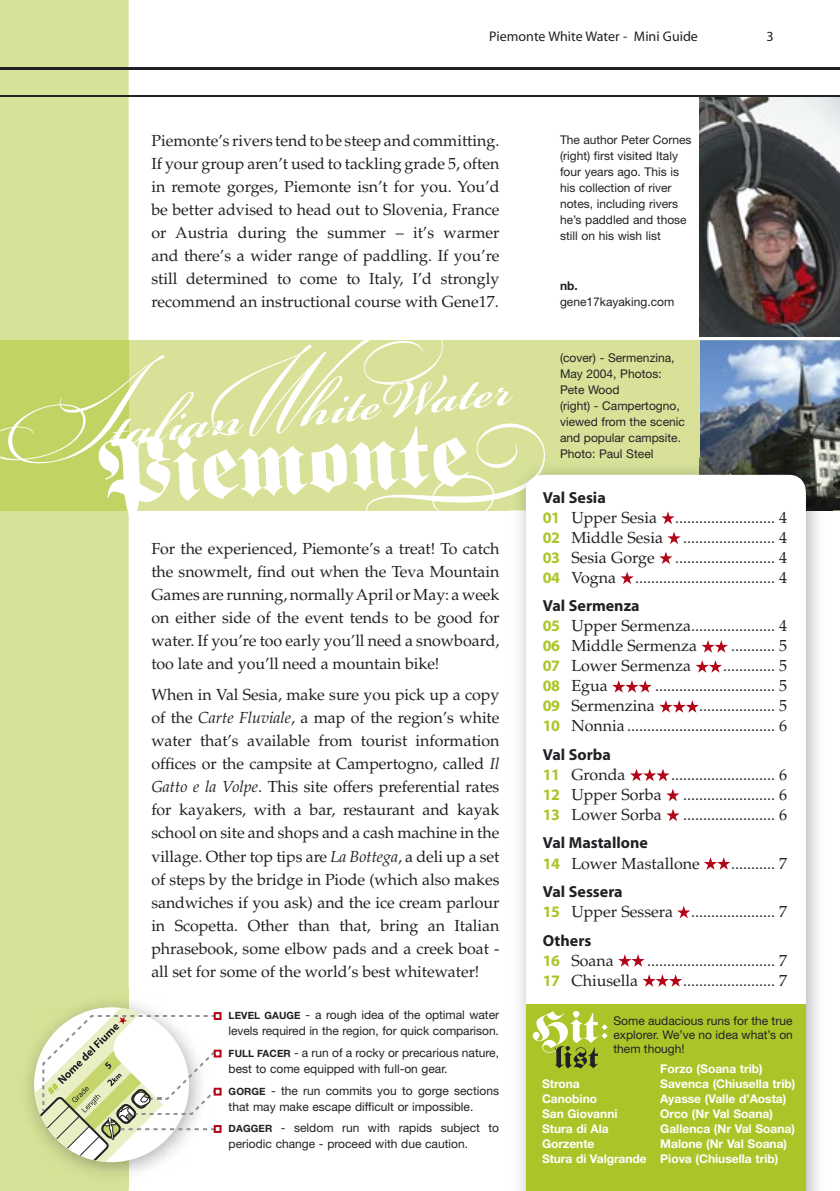
<style>
.page{position:relative;width:840px;height:1191px;background:#fff}
.page>*{position:absolute;margin:0;border:0;box-sizing:border-box;transform-origin:0 0}
.t1{font:16px/23px "Palatino";color:#212125;text-align:justify}
.t2{font:700 16px "Myriad";color:#212125}
.t3{font:14px "Myriad";color:#212125}
.t4{font:12px/16px "Helvetica Neue";color:#212125}
.t5{font:700 12px/15px "Helvetica Neue";color:#fff}
.t6{font:700 12px "Helvetica Neue";color:#212125}
.s1{font-style:italic}
.s2{font-weight:700;font-size:10px}
.s3{font-family:"Myriad";font-weight:700;color:#adc429}
</style>
<div class="page">
<div style="left:0;top:340px;width:839px;height:170px;background:#d8e197"></div>
<img style="left:699px;top:97px;width:140px;height:239px">
<img style="left:700px;top:340px;width:139px;height:170px">
<div style="left:0;top:0;width:129px;height:1191px;background:#d7e197"></div>
<div style="left:0;top:340px;width:129px;height:170px;background:#c2d263"></div>
<img style="left:520px;top:457px;width:311px;height:734px">
<img style="left:699px;top:457px;width:132px;height:53px">
<img style="left:560px;top:457px;width:92px;height:1px">
<svg style="left:525px;top:475px;width:280px;height:528px"></svg>
<svg style="left:661px;top:511px;width:13px;height:13px"></svg>
<svg style="left:667px;top:531px;width:13px;height:13px"></svg>
<svg style="left:659px;top:551px;width:13px;height:13px"></svg>
<svg style="left:620px;top:571px;width:13px;height:13px"></svg>
<svg style="left:701px;top:640px;width:26px;height:12px"></svg>
<svg style="left:695px;top:660px;width:26px;height:12px"></svg>
<svg style="left:611px;top:680px;width:40px;height:12px"></svg>
<svg style="left:659px;top:700px;width:39px;height:12px"></svg>
<svg style="left:629px;top:768px;width:40px;height:13px"></svg>
<svg style="left:665px;top:788px;width:14px;height:13px"></svg>
<svg style="left:666px;top:808px;width:13px;height:13px"></svg>
<svg style="left:703px;top:857px;width:27px;height:12px"></svg>
<svg style="left:676px;top:905px;width:14px;height:13px"></svg>
<svg style="left:618px;top:954px;width:26px;height:12px"></svg>
<svg style="left:642px;top:974px;width:39px;height:12px"></svg>
<svg style="left:99px;top:423px;width:446px;height:109px"></svg>
<svg style="left:0;top:320px;width:513px;height:144px"></svg>
<hr style="left:0;top:67px;width:839px;height:2px;background:#212125">
<hr style="left:0;top:96px;width:839px;height:1px;background:#212125">
<img style="left:15px;top:988px;width:130px;height:199px">
<svg style="left:26px;top:999px;width:195px;height:170px"></svg>
<div style="left:525px;top:1003px;width:280px;height:188px;background:#adc429"></div>
<svg style="left:532px;top:1011px;width:75px;height:57px"></svg>
<p class="t3" style="left:489px;top:29px;width:210px">Piemonte White Water - Mini Guide</p>
<p class="t3" style="left:766px;top:29px;width:9px">3</p>
<p class="t1" style="left:151px;top:129px;width:349px">Piemonte’s rivers tend to be steep and committing.<br>If your group aren’t used to tackling grade 5, often in remote gorges, Piemonte isn’t for you. You’d be better advised to head out to Slovenia, France or Austria during the summer – it’s warmer and there’s a wider range of paddling. If you’re still determined to come to Italy, I’d strongly recommend an instructional course with Gene17.</p>
<p class="t1" style="left:151px;top:537px;width:349px">For the experienced, Piemonte’s a treat! To catch the snowmelt, find out when the Teva Mountain Games are running, normally April or May: a week on either side of the event tends to be good for water. If you’re too early you’ll need a snowboard, too late and you’ll need a mountain bike!</p>
<p class="t1" style="left:151px;top:684px;width:349px">When in Val Sesia, make sure you pick up a copy of the <span class="s1">Carte Fluviale</span>, a map of the region’s white water that’s available from tourist information offices or the campsite at Campertogno, called <span class="s1">Il Gatto e la Volpe</span>. This site offers preferential rates for kayakers, with a bar, restaurant and kayak school on site and shops and a cash machine in the village. Other top tips are <span class="s1">La Bottega</span>, a deli up a set of steps by the bridge in Piode (which also makes sandwiches if you ask) and the ice cream parlour in Scopetta. Other than that, bring an Italian phrasebook, some elbow pads and a creek boat - all set for some of the world’s best whitewater!</p>
<p class="t4" style="left:228px;top:1007px;width:272px"><span class="s2">LEVEL GAUGE</span> - a rough idea of the optimal water levels required in the region, for quick comparison.</p>
<p class="t4" style="left:228px;top:1044px;width:272px"><span class="s2">FULL FACER</span> - a run of a rocky or precarious nature, best to come equipped with full-on gear.</p>
<p class="t4" style="left:228px;top:1082px;width:272px"><span class="s2">GORGE</span> - the run commits you to gorge sections that may make escape difficult or impossible.</p>
<p class="t4" style="left:228px;top:1120px;width:272px"><span class="s2">DAGGER</span> - seldom run with rapids subject to periodic change - proceed with due caution.</p>
<p class="t4" style="left:559px;top:131px;width:133px">The author Peter Cornes (right) first visited Italy four years ago. This is his collection of river notes, including rivers he’s paddled and those still on his wish list</p>
<p class="t6" style="left:559px;top:278px;width:19px">nb.</p>
<p class="t4" style="left:559px;top:293px;width:116px">gene17kayaking.com</p>
<p class="t4" style="left:559px;top:349px;width:126px">(cover) - Sermenzina,<br>May 2004, Photos:<br>Pete Wood<br>(right) - Campertogno, viewed from the scenic and popular campsite.<br>Photo: Paul Steel</p>
<p class="t2" style="left:542px;top:489px;width:64px">Val Sesia</p>
<p class="t1" style="left:542px;top:508px;width:245px;line-height:20px"><span class="s3">01</span> Upper Sesia ......................... 4<br><span class="s3">02</span> Middle Sesia</p>
<p class="t1" style="left:682px;top:526px;width:105px">....................... 4</p>
<p class="t1" style="left:542px;top:546px;width:113px"><span class="s3">03</span> Sesia Gorge</p>
<p class="t1" style="left:542px;top:548px;width:245px;line-height:20px;text-align:right">......................... 4<br><span class="s3">04</span> Vogna ................................... 4</p>
<p class="t2" style="left:542px;top:598px;width:98px">Val Sermenza</p>
<p class="t1" style="left:542px;top:616px;width:245px;line-height:20px"><span class="s3">05</span> Upper Sermenza ..................... 4<br><span class="s3">06</span> Middle Sermenza</p>
<p class="t1" style="left:730px;top:635px;width:57px">........... 5</p>
<p class="t1" style="left:542px;top:655px;width:150px"><span class="s3">07</span> Lower Sermenza</p>
<p class="t1" style="left:722px;top:655px;width:65px">............. 5</p>
<p class="t1" style="left:542px;top:675px;width:66px"><span class="s3">08</span> Egua</p>
<p class="t1" style="left:654px;top:675px;width:133px">.............................. 5</p>
<p class="t1" style="left:542px;top:695px;width:113px"><span class="s3">09</span> Sermenzina</p>
<p class="t1" style="left:542px;top:696px;width:245px;line-height:20px;text-align:right">................... 5<br><span class="s3">10</span> Nonnia ..................................... 6</p>
<p class="t2" style="left:542px;top:746px;width:69px">Val Sorba</p>
<p class="t1" style="left:542px;top:763px;width:84px"><span class="s3">11</span> Gronda</p>
<p class="t1" style="left:670px;top:763px;width:117px">.......................... 6</p>
<p class="t1" style="left:542px;top:783px;width:120px"><span class="s3">12</span> Upper Sorba</p>
<p class="t1" style="left:682px;top:783px;width:105px">....................... 6</p>
<p class="t1" style="left:542px;top:803px;width:120px"><span class="s3">13</span> Lower Sorba</p>
<p class="t1" style="left:682px;top:803px;width:105px">....................... 6</p>
<p class="t2" style="left:542px;top:835px;width:106px">Val Mastallone</p>
<p class="t1" style="left:542px;top:852px;width:158px"><span class="s3">14</span> Lower Mastallone</p>
<p class="t1" style="left:730px;top:852px;width:57px">........... 7</p>
<p class="t2" style="left:542px;top:883px;width:81px">Val Sessera</p>
<p class="t1" style="left:542px;top:900px;width:245px"><span class="s3">15</span> Upper Sessera ..................... 7</p>
<p class="t2" style="left:542px;top:932px;width:50px">Others</p>
<p class="t1" style="left:542px;top:949px;width:72px"><span class="s3">16</span> Soana</p>
<p class="t1" style="left:646px;top:949px;width:141px">................................ 7</p>
<p class="t1" style="left:542px;top:969px;width:97px"><span class="s3">17</span> Chiusella</p>
<p class="t1" style="left:682px;top:969px;width:105px">....................... 7</p>
<p class="t4" style="left:613px;top:1013px;width:181px;line-height:14px;text-align:justify">Some audacious runs for the true explorer. We’ve no idea what’s on them though!</p>
<p class="t5" style="left:541px;top:1076px;width:106px">Strona<br>Canobino<br>San Giovanni<br>Stura di Ala<br>Gorzente<br>Stura di Valgrande</p>
<p class="t5" style="left:660px;top:1061px;width:137px">Forzo (Soana trib)<br>Savenca (Chiusella trib)<br>Ayasse (Valle d’Aosta)<br>Orco (Nr Val Soana)<br>Gallenca (Nr Val Soana)<br>Malone (Nr Val Soana)<br>Piova (Chiusella trib)</p>
</div>
